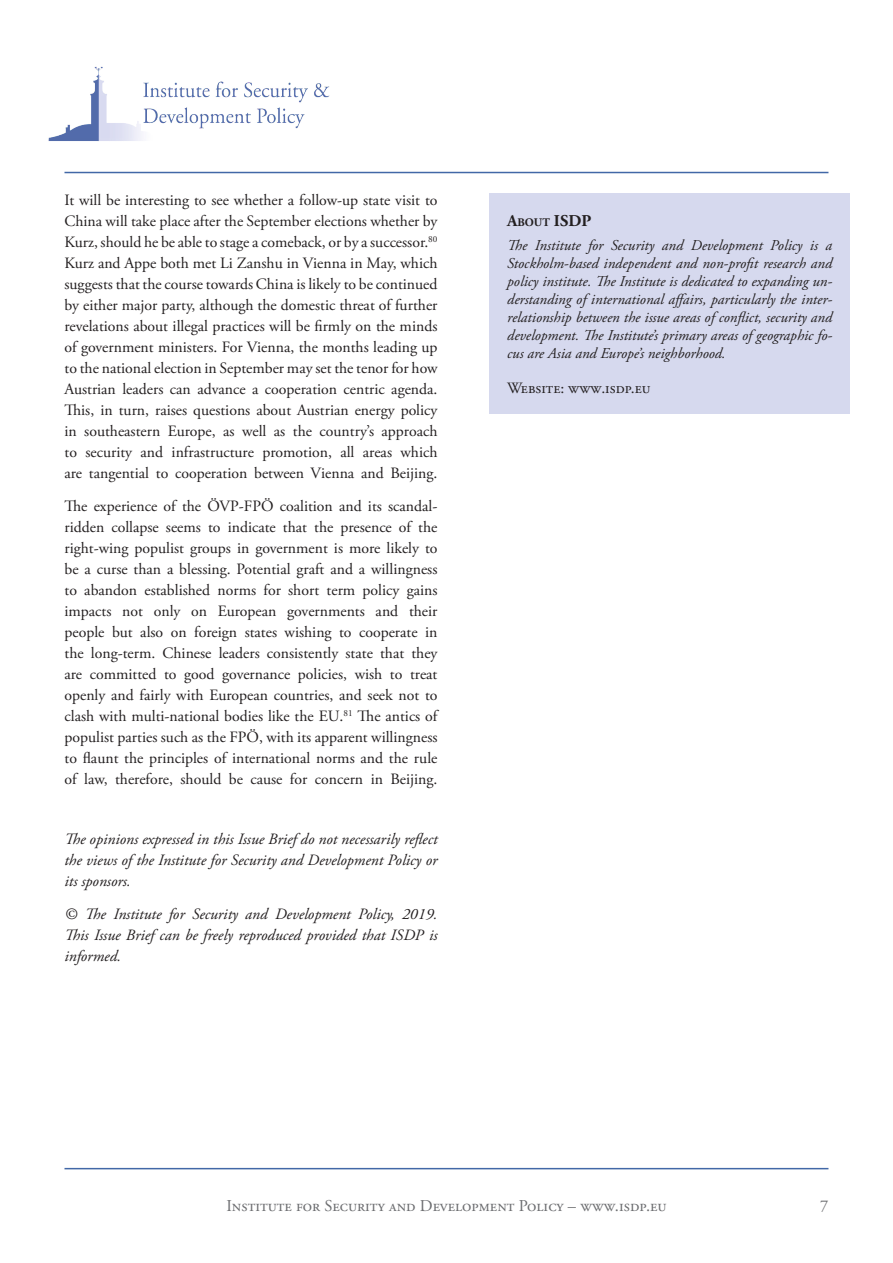
<style>
.page{position:relative;width:893px;height:1263px;background:#fff}
.page>*{position:absolute;margin:0;border:0;box-sizing:border-box;transform-origin:0 0}
.t1{font:16.5px "Adobe Garamond Pro";color:#6c6d70}
.t2{font:700 16.5px "Adobe Garamond Pro";color:#231f20}
.Info_Box{font:15.75px/21px "Adobe Garamond Pro";color:#231f20;text-align:justify}
.t3{font:italic 15.75px/21px "Adobe Garamond Pro";color:#231f20;text-align:justify}
.Info_Box-2{font:italic 15px/18px "Adobe Garamond Pro";color:#231f20;text-align:justify}
.s1{font-size:11.55px}
</style>
<div class="page">
<hr style="left:64px;top:1168px;width:764px;height:1px;background:#4268a7">
<hr style="left:64px;top:172px;width:764px;height:1px;background:#4268a7">
<img style="left:48px;top:66px;width:282px;height:75px">
<div style="left:489px;top:193px;width:361px;height:220px;background:#d6d9ee"></div>
<p class="Info_Box" style="left:64px;top:190px;width:375px">It will be interesting to see whether a follow-up state visit to China will take place after the September elections whether by Kurz, should he be able to stage a comeback, or by a successor.<sup>80<br></sup>Kurz and Appe both met Li Zanshu in Vienna in May, which suggests that the course towards China is likely to be continued by either major party, although the domestic threat of further revelations about illegal practices will be firmly on the minds of government ministers. For Vienna, the months leading up to the national election in September may set the tenor for how Austrian leaders can advance a cooperation centric agenda.<br>This, in turn, raises questions about Austrian energy policy in southeastern Europe, as well as the country’s approach to security and infrastructure promotion, all areas which are tangential to cooperation between Vienna and Beijing.</p>
<p class="Info_Box" style="left:64px;top:496px;width:376px">The experience of the ÖVP-FPÖ coalition and its scandal&shy;ridden collapse seems to indicate that the presence of the right-wing populist groups in government is more likely to be a curse than a blessing. Potential graft and a willingness to abandon established norms for short term policy gains impacts not only on European governments and their people but also on foreign states wishing to cooperate in the long-term. Chinese leaders consistently state that they are committed to good governance policies, wish to treat openly and fairly with European countries, and seek not to clash with multi-national bodies like the EU.<sup>81</sup> The antics of populist parties such as the FPÖ, with its apparent willingness to flaunt the principles of international norms and the rule of law, therefore, should be cause for concern in Beijing.</p>
<p class="t3" style="left:64px;top:829px;width:374px">The opinions expressed in this Issue Brief do not necessarily reflect the views of the Institute for Security and Development Policy or its sponsors.</p>
<p class="t3" style="left:64px;top:904px;width:374px">© The Institute for Security and Development Policy, 2019.<br>This Issue Brief can be freely reproduced provided that ISDP is informed.</p>
<p class="t2" style="left:507px;top:211px;width:86px">A<span class="s1">bout</span> ISDP</p>
<p class="Info_Box-2" style="left:507px;top:237px;width:326px">The Institute for Security and Development Policy is a Stockholm-based independent and non-profit research and policy institute. The Institute is dedicated to expanding un&shy;derstanding of international affairs, particularly the inter&shy;relationship between the issue areas of conflict, security and development. The Institute’s primary areas of geographic fo&shy;cus are Asia and Europe’s neighborhood.</p>
<p class="Info_Box" style="left:507px;top:378px;width:145px">Website: www.isdp.eu</p>
<p class="t1" style="left:226px;top:1195px;width:442px">Institute for Security and Development Policy – www.isdp.eu</p>
<p class="t1" style="left:820px;top:1195px;width:10px">7</p>
</div>
